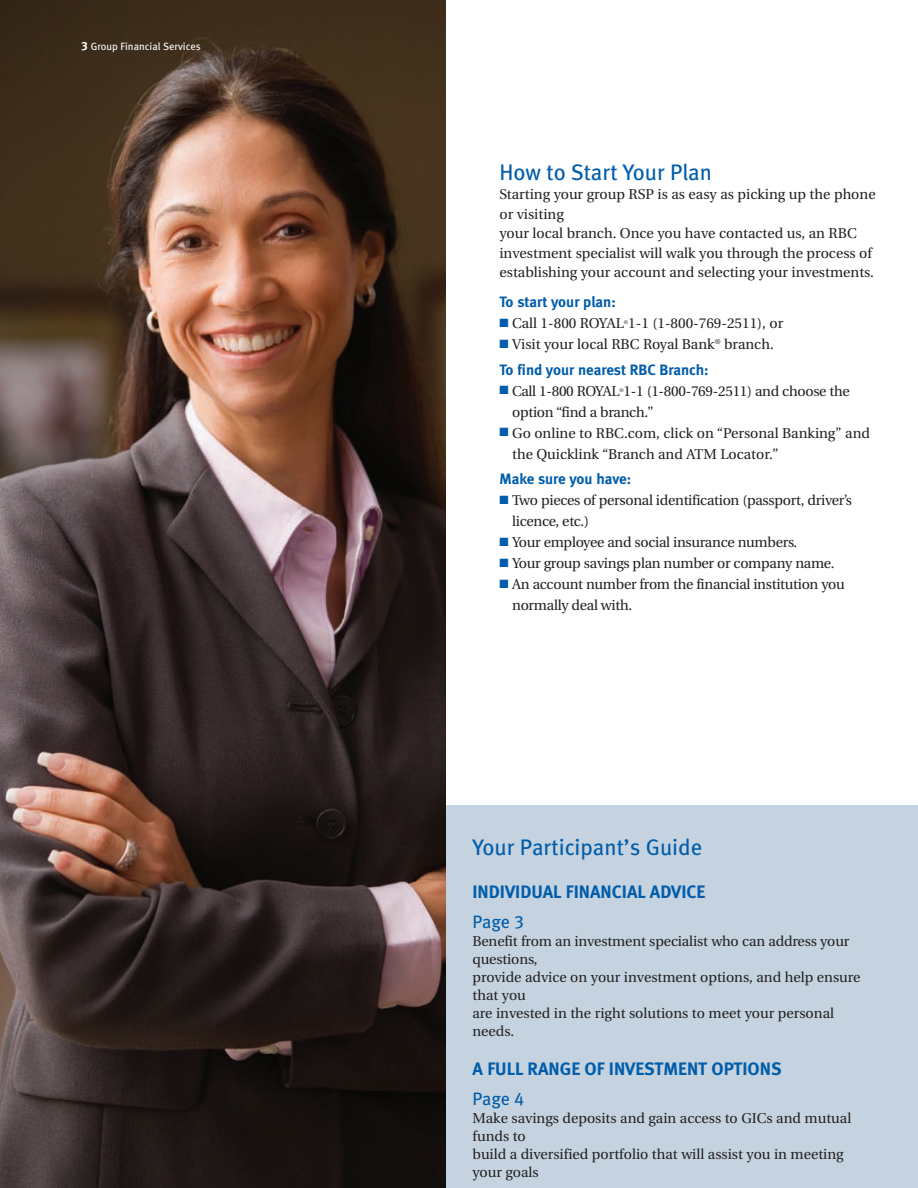
<style>
.page{position:relative;width:918px;height:1188px;background:#fff}
.page>*{position:absolute;margin:0;border:0;box-sizing:border-box;transform-origin:0 0}
.t1{font:22.5px "Meta Book LF";color:#015dab}
.t2{font:18px "Meta Bold LF";color:#015dab}
.t3{font:18px "Meta Book LF";letter-spacing:-.01em;color:#015dab}
.t4{font:15px "Meta Bold LF";letter-spacing:-.01em;color:#015dab}
.t5{font:14.25px/18px "Utopia";color:#231f20}
.t6{font:14.25px/21px "Utopia";letter-spacing:-.02em;color:#231f20}
.t7{font:10.5px "Meta Book LF";color:#fff}
.t8{font:5.25px "Utopia";color:#231f20}
.s1{font-family:"Meta Bold LF";font-size:12px}
.s2{color:#015dab}
</style>
<div class="page">
<div style="left:446px;top:806px;width:472px;height:382px;background:#c4d3df"></div>
<img style="left:0;top:0;width:446px;height:1188px">
<p class="t7" style="left:81px;top:40px;width:121px"><span class="s1">3</span> Group Financial Services</p>
<h1 class="t1" style="left:500px;top:159px;width:214px">How to Start Your Plan</h1>
<p class="t5" style="left:500px;top:185px;width:378px;line-height:19.5px">Starting your group RSP is as easy as picking up the phone or visiting<br>your local branch. Once you have contacted us, an RBC investment specialist will walk you through the process of establishing your account and selecting your investments.</p>
<p class="t4" style="left:500px;top:293px;width:118px">To start your plan:</p>
<p class="t5" style="left:500px;top:315px;width:285px"><span class="s2">■</span> Call 1-800 ROYAL 1-1 (1-800-769-2511), or</p>
<p class="t8" style="left:624px;top:319px;width:6px">®</p>
<p class="t5" style="left:500px;top:336px;width:276px"><span class="s2">■</span> Visit your local RBC Royal Bank<sup>®</sup> branch.</p>
<p class="t4" style="left:500px;top:361px;width:211px">To find your nearest RBC Branch:</p>
<p class="t6" style="left:500px;top:381px;width:352px"><span class="s2">■</span> Call 1-800 ROYAL 1-1 (1-800-769-2511) and choose the</p>
<p class="t8" style="left:619px;top:387px;width:6px">®</p>
<p class="t6" style="left:512px;top:402px;width:143px">option “find a branch.”</p>
<p class="t5" style="left:512px;top:423px;width:359px;line-height:21px;text-indent:-13px"><span class="s2">■</span> Go online to RBC.com, click on “Personal Banking” and the Quicklink “Branch and ATM Locator.”</p>
<p class="t4" style="left:500px;top:470px;width:133px">Make sure you have:</p>
<p class="t6" style="left:512px;top:490px;width:342px;text-indent:-13px"><span class="s2">■</span> Two pieces of personal identification (passport, driver’s licence, etc.)</p>
<p class="t6" style="left:500px;top:532px;width:299px"><span class="s2">■</span> Your employee and social insurance numbers.</p>
<p class="t6" style="left:500px;top:553px;width:337px"><span class="s2">■</span> Your group savings plan number or company name.</p>
<p class="t6" style="left:512px;top:574px;width:334px;text-indent:-13px"><span class="s2">■</span> An account number from the financial institution you normally deal with.</p>
<h1 class="t1" style="left:472px;top:834px;width:231px">Your Participant’s Guide</h1>
<p class="t2" style="left:472px;top:881px;width:234px">Individual financial advice</p>
<p class="t3" style="left:472px;top:911px;width:53px">Page 3</p>
<p class="t5" style="left:472px;top:933px;width:390px">Benefit from an investment specialist who can address your questions,<br>provide advice on your investment options, and help ensure that you<br>are invested in the right solutions to meet your personal needs.</p>
<p class="t2" style="left:472px;top:1058px;width:311px">A Full Range of Investment Options</p>
<p class="t3" style="left:472px;top:1088px;width:53px">Page 4</p>
<p class="t5" style="left:472px;top:1110px;width:380px">Make savings deposits and gain access to GICs and mutual funds to<br>build a diversified portfolio that will assist you in meeting your goals</p>
</div>
